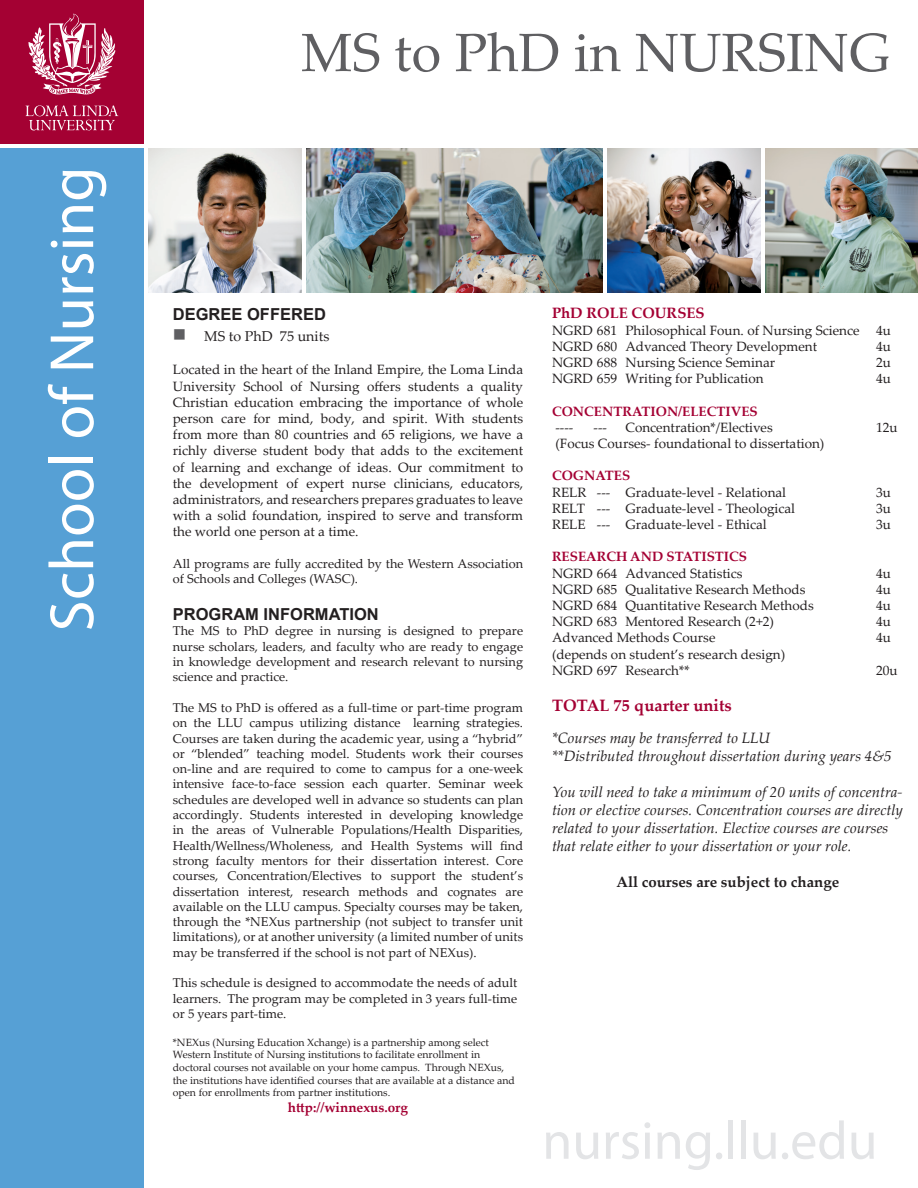
<style>
.page{position:relative;width:918px;height:1188px;background:#fff}
.page>*{position:absolute;margin:0;border:0;box-sizing:border-box;transform-origin:0 0}
.t1{font:63px "Myriad Pro";color:#fff}
.t2{font:54px "Palatino Linotype";color:#5f5f62}
.t3{font:54px "Myriad Pro";color:#e3e4e6}
.t4{font:700 16.5px "Arial";color:#231f20}
.t5{font:700 16.5px "Palatino Linotype";color:#a40133}
.t6{font:italic 15px/18px "Palatino Linotype";color:#231f20}
.t7{font:700 15px "Palatino Linotype";color:#231f20}
.t8{font:700 15px "Palatino Linotype";color:#a40133}
.t9{font:14.25px "Palatino Linotype";color:#231f20}
.t10{font:13.5px/16.2px "Palatino Linotype";color:#231f20;text-align:justify}
.t11{font:700 13.5px "Palatino Linotype";color:#a40133}
.t12{font:12.75px/15.3px "Palatino Linotype";color:#231f20;text-align:justify}
.t13{font:10.5px/12.6px "Palatino Linotype";color:#231f20}
.s1{color:#5f5f62}
</style>
<div class="page">
<img style="left:306px;top:148px;width:297px;height:144px">
<img style="left:148px;top:148px;width:154px;height:144px">
<img style="left:765px;top:148px;width:153px;height:144px">
<img style="left:608px;top:148px;width:152px;height:144px">
<div style="left:0;top:148px;width:144px;height:1040px;background:#56a0d5"></div>
<div style="left:0;top:0;width:144px;height:144px;background:#a40133"></div>
<svg style="left:26px;top:105px;width:92px;height:25px"></svg>
<svg style="left:28px;top:13px;width:87px;height:82px"></svg>
<p class="t1" style="left:33px;top:631px;width:467px;rotate:-90deg">School of Nursing</p>
<p class="t2" style="left:301px;top:14px;width:591px">MS to PhD in NURSING</p>
<p class="t4" style="left:173px;top:302px;width:155px">DEGREE OFFERED</p>
<p class="t9" style="left:173px;top:326px;width:158px"><span class="s1">■</span> MS to PhD 75 units</p>
<p class="t10" style="left:173px;top:361px;width:352px">Located in the heart of the Inland Empire, the Loma Linda University School of Nursing offers students a quality Christian education embracing the importance of whole person care for mind, body, and spirit. With students from more than 80 countries and 65 religions, we have a richly diverse student body that adds to the excitement of learning and exchange of ideas. Our commitment to the development of expert nurse clinicians, educators, administrators, and researchers prepares graduates to leave with a solid foundation, inspired to serve and transform the world one person at a time.</p>
<p class="t12" style="left:173px;top:555px;width:352px">All programs are fully accredited by the Western Association of Schools and Colleges (WASC).</p>
<p class="t4" style="left:173px;top:603px;width:207px">PROGRAM INFORMATION</p>
<p class="t12" style="left:173px;top:623px;width:352px">The MS to PhD degree in nursing is designed to prepare nurse scholars, leaders, and faculty who are ready to engage in knowledge development and research relevant to nursing science and practice.</p>
<p class="t12" style="left:173px;top:699px;width:352px">The MS to PhD is offered as a full-time or part-time program on the LLU campus utilizing distance learning strategies.<br>Courses are taken during the academic year, using a “hybrid” or “blended” teaching model. Students work their courses on-line and are required to come to campus for a one-week intensive face-to-face session each quarter. Seminar week schedules are developed well in advance so students can plan accordingly. Students interested in developing knowledge in the areas of Vulnerable Populations/Health Disparities, Health/Wellness/Wholeness, and Health Systems will find strong faculty mentors for their dissertation interest. Core courses, Concentration/Electives to support the student’s dissertation interest, research methods and cognates are available on the LLU campus. Specialty courses may be taken, through the *NEXus partnership (not subject to transfer unit limitations), or at another university (a limited number of units may be transferred if the school is not part of NEXus).</p>
<p class="t12" style="left:173px;top:975px;width:346px">This schedule is designed to accommodate the needs of adult learners. The program may be completed in 3 years full-time or 5 years part-time.</p>
<p class="t13" style="left:173px;top:1036px;width:344px">*NEXus (Nursing Education Xchange) is a partnership among select Western Institute of Nursing institutions to facilitate enrollment in doctoral courses not available on your home campus. Through NEXus, the institutions have identified courses that are available at a distance and open for enrollments from partner institutions.</p>
<p class="t11" style="left:288px;top:1098px;width:122px">http://winnexus.org</p>
<p class="t8" style="left:552px;top:303px;width:154px">PhD ROLE COURSES</p>
<p class="t10" style="left:552px;top:321px;width:340px">NGRD 681 Philosophical Foun. of Nursing Science 4u</p>
<p class="t10" style="left:552px;top:338px;width:267px">NGRD 680 Advanced Theory Development</p>
<p class="t10" style="left:876px;top:338px;width:16px">4u</p>
<p class="t10" style="left:552px;top:354px;width:225px">NGRD 688 Nursing Science Seminar</p>
<p class="t10" style="left:876px;top:354px;width:16px">2u</p>
<p class="t10" style="left:552px;top:370px;width:213px">NGRD 659 Writing for Publication</p>
<p class="t10" style="left:876px;top:370px;width:16px">4u</p>
<p class="t11" style="left:552px;top:402px;width:207px">CONCENTRATION/ELECTIVES</p>
<p class="t10" style="left:555px;top:419px;width:19px">----</p>
<p class="t10" style="left:594px;top:419px;width:15px">---</p>
<p class="t10" style="left:625px;top:419px;width:149px">Concentration*/Electives</p>
<p class="t10" style="left:876px;top:419px;width:23px">12u</p>
<p class="t10" style="left:555px;top:435px;width:271px">(Focus Courses- foundational to dissertation)</p>
<p class="t11" style="left:552px;top:466px;width:80px">COGNATES</p>
<p class="t10" style="left:552px;top:483px;width:236px">RELR --- Graduate-level - Relational</p>
<p class="t10" style="left:876px;top:483px;width:16px">3u</p>
<p class="t10" style="left:552px;top:500px;width:245px">RELT --- Graduate-level - Theological</p>
<p class="t10" style="left:876px;top:500px;width:16px">3u</p>
<p class="t10" style="left:552px;top:516px;width:216px">RELE --- Graduate-level - Ethical</p>
<p class="t10" style="left:876px;top:516px;width:16px">3u</p>
<p class="t11" style="left:552px;top:547px;width:197px">RESEARCH AND STATISTICS</p>
<p class="t10" style="left:552px;top:564px;width:192px">NGRD 664 Advanced Statistics</p>
<p class="t10" style="left:876px;top:564px;width:16px">4u</p>
<p class="t10" style="left:552px;top:581px;width:255px">NGRD 685 Qualitative Research Methods</p>
<p class="t10" style="left:876px;top:581px;width:16px">4u</p>
<p class="t10" style="left:552px;top:597px;width:263px">NGRD 684 Quantitative Research Methods</p>
<p class="t10" style="left:876px;top:597px;width:16px">4u</p>
<p class="t10" style="left:552px;top:613px;width:224px">NGRD 683 Mentored Research (2+2)</p>
<p class="t10" style="left:876px;top:613px;width:16px">4u</p>
<p class="t10" style="left:552px;top:629px;width:165px">Advanced Methods Course</p>
<p class="t10" style="left:876px;top:629px;width:16px">4u</p>
<p class="t10" style="left:552px;top:645px;width:235px">(depends on student’s research design)</p>
<p class="t10" style="left:552px;top:662px;width:139px">NGRD 697 Research**</p>
<p class="t10" style="left:876px;top:662px;width:23px">20u</p>
<p class="t5" style="left:552px;top:694px;width:181px">TOTAL 75 quarter units</p>
<p class="t6" style="left:552px;top:729px;width:220px">*Courses may be transferred to LLU</p>
<p class="t6" style="left:552px;top:747px;width:341px">**Distributed throughout dissertation during years 4&amp;5</p>
<p class="t6" style="left:552px;top:783px;width:353px">You will need to take a minimum of 20 units of concentra&shy;tion or elective courses. Concentration courses are directly related to your dissertation. Elective courses are courses that relate either to your dissertation or your role.</p>
<p class="t7" style="left:616px;top:872px;width:224px">All courses are subject to change</p>
<p class="t3" style="left:542px;top:1107px;width:337px">nursing.llu.edu</p>
</div>
